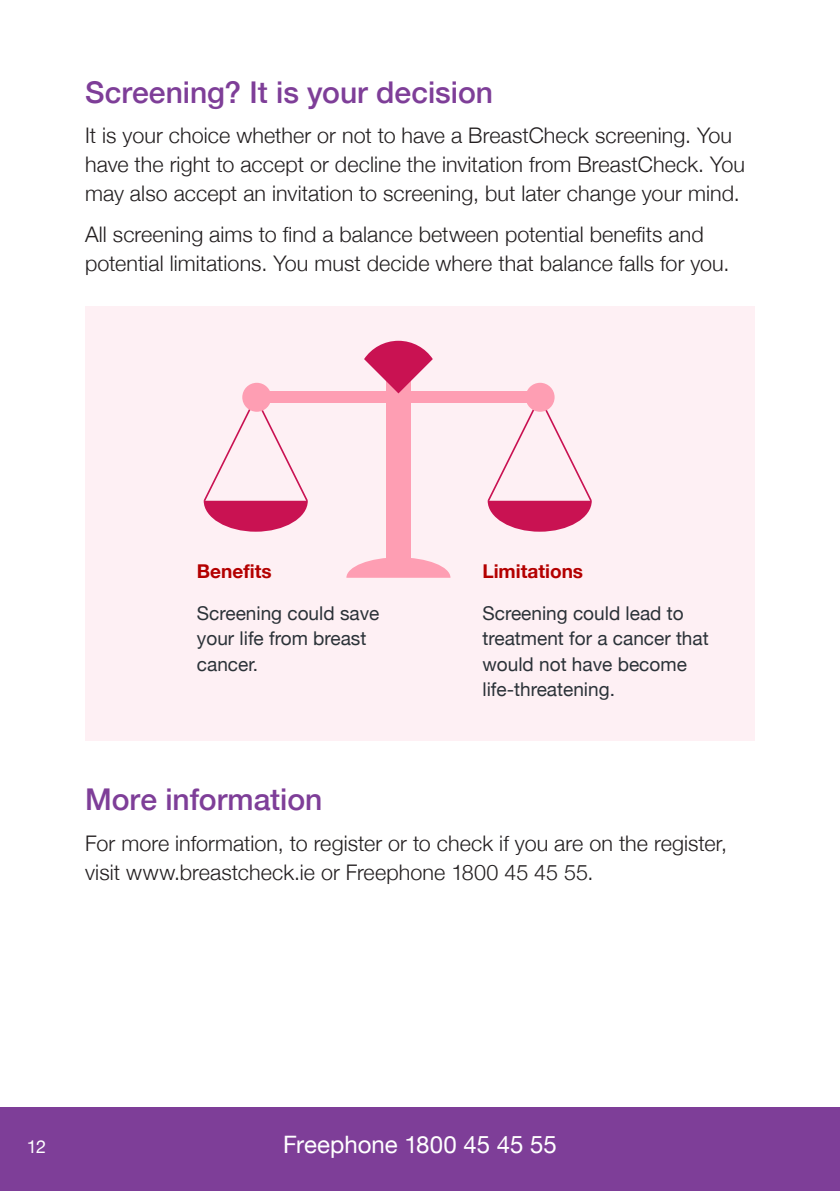
<style>
.page{position:relative;width:840px;height:1191px;background:#fff}
.page>*{position:absolute;margin:0;border:0;box-sizing:border-box;transform-origin:0 0}
.head_1{font:500 30px "Helvetica Neue";color:#7e3e98}
.head_1-2{font:24px "Helvetica Neue";color:#fff}
.body_text{font:300 21.6px/29px "Helvetica Neue";letter-spacing:.005em;color:#231f20}
.t1{font:19px/25.4px "Helvetica Neue";color:#2b3238}
.t2{font:700 19px "Helvetica Neue";color:#b40000}
.head_1-3{font:18px "Helvetica Neue";color:#fff}
</style>
<div class="page">
<div style="left:85px;top:307px;width:669px;height:433px;background:#fef0f4"></div>
<div style="left:386px;top:374px;width:24px;height:201px;background:#fe9eb3"></div>
<svg style="left:346px;top:557px;width:104px;height:21px"></svg>
<svg style="left:203px;top:404px;width:105px;height:128px"></svg>
<svg style="left:487px;top:394px;width:105px;height:138px"></svg>
<div style="left:248px;top:392px;width:292px;height:11px;background:#fe9eb3"></div>
<div style="left:242px;top:383px;width:29px;height:29px;background:#fe9eb3;border-radius:50%"></div>
<div style="left:525px;top:383px;width:29px;height:29px;background:#fe9eb3;border-radius:50%"></div>
<svg style="left:364px;top:341px;width:68px;height:52px"></svg>
<div style="left:0;top:1107px;width:839px;height:84px;background:#7e3e98"></div>
<p class="head_1" style="left:85px;top:68px;width:409px">Screening? It is your decision</p>
<p class="body_text" style="left:85px;top:120px;width:661px">It is your choice whether or not to have a BreastCheck screening. You have the right to accept or decline the invitation from BreastCheck. You may also accept an invitation to screening, but later change your mind.</p>
<p class="body_text" style="left:85px;top:218px;width:645px">All screening aims to find a balance between potential benefits and potential limitations. You must decide where that balance falls for you.</p>
<p class="t2" style="left:197px;top:556px;width:76px">Benefits</p>
<p class="t1" style="left:197px;top:601px;width:184px">Screening could save your life from breast cancer.</p>
<p class="t2" style="left:482px;top:556px;width:102px">Limitations</p>
<p class="t1" style="left:482px;top:601px;width:228px">Screening could lead to treatment for a cancer that would not have become life-threatening.</p>
<p class="head_1" style="left:85px;top:775px;width:239px">More information</p>
<p class="body_text" style="left:85px;top:827px;width:643px">For more information, to register or to check if you are on the register, visit www.breastcheck.ie or Freephone 1800 45 45 55.</p>
<p class="head_1-3" style="left:27px;top:1133px;width:21px">12</p>
<p class="head_1-2" style="left:283px;top:1127px;width:275px">Freephone 1800 45 45 55</p>
</div>
